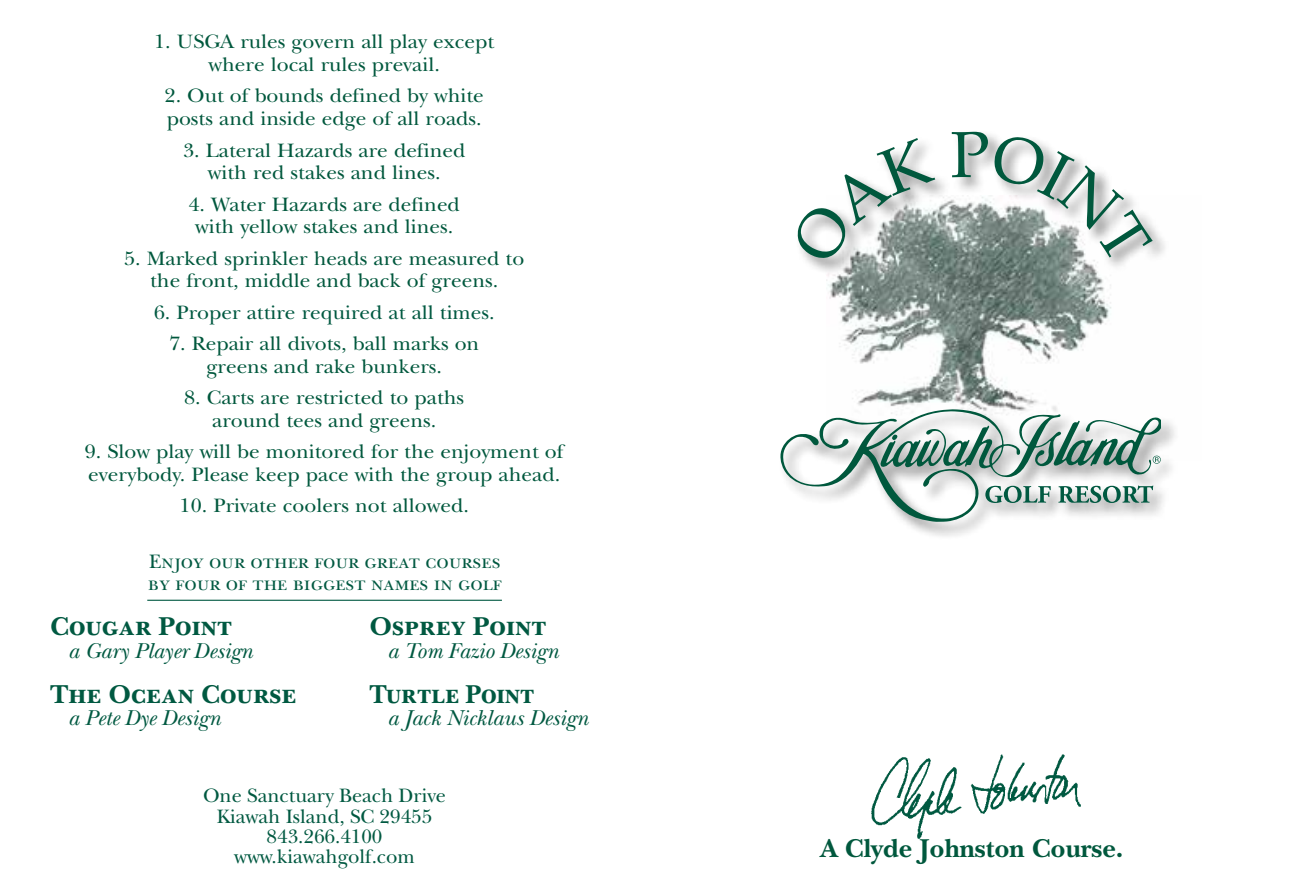
<style>
.page{position:relative;width:1296px;height:891px;background:#fff}
.page>*{position:absolute;margin:0;border:0;box-sizing:border-box;transform-origin:0 0}
.t1{font:27px "New Baskerville Bold SC";color:#005941}
.t2{font:700 27px "New Baskerville";color:#00583d}
.t3{font:27px "New Baskerville Bold SC";color:#005941;scale:.95 1}
.t4{font:italic 22.5px "New Baskerville";color:#005941}
.t5{font:20.25px/22.5px "New Baskerville";color:#00583d;text-align:center;scale:1.05 1}
.t6{font:20.25px/20.2px "New Baskerville";color:#005941;text-align:center}
.t7{font:20.25px/22.5px "New Baskerville SC";color:#005941}
.t8{font:20.25px "New Baskerville";color:#005941;scale:1.05 1}
</style>
<div class="page">
<img style="left:871px;top:754px;width:210px;height:85px">
<hr style="left:147px;top:600px;width:355px;height:1px;background:#005941">
<div style="left:778px;top:129px;width:401px;height:411px;background:#000;opacity:.5"></div>
<svg style="left:798px;top:138px;width:137px;height:120px"></svg>
<svg style="left:952px;top:132px;width:36px;height:45px"></svg>
<svg style="left:994px;top:137px;width:159px;height:120px"></svg>
<svg style="left:781px;top:409px;width:380px;height:113px"></svg>
<p class="t5" style="left:154px;top:31px;width:325px">1. USGA rules govern all play except where local rules prevail.</p>
<p class="t5" style="left:165px;top:85px;width:306px;text-align:left">2. Out of bounds defined by white posts and inside edge of all roads.</p>
<p class="t5" style="left:183px;top:139px;width:271px">3. Lateral Hazards are defined with red stakes and lines.</p>
<p class="t5" style="left:189px;top:193px;width:260px">4. Water Hazards are defined with yellow stakes and lines.</p>
<p class="t5" style="left:124px;top:247px;width:383px">5. Marked sprinkler heads are measured to the front, middle and back of greens.</p>
<p class="t8" style="left:154px;top:300px;width:326px">6. Proper attire required at all times.</p>
<p class="t5" style="left:169px;top:332px;width:297px">7. Repair all divots, ball marks on greens and rake bunkers.</p>
<p class="t5" style="left:184px;top:386px;width:268px">8. Carts are restricted to paths around tees and greens.</p>
<p class="t5" style="left:85px;top:440px;width:457px;text-align:left">9. Slow play will be monitored for the enjoyment of everybody. Please keep pace with the group ahead.</p>
<p class="t5" style="left:180px;top:494px;width:277px">10. Private coolers not allowed.</p>
<p class="t7" style="left:148px;top:550px;width:356px">Enjoy our other four great courses by four of the biggest names in golf</p>
<h1 class="t1" style="left:50px;top:612px;width:184px">Cougar Point</h1>
<h1 class="t1" style="left:370px;top:612px;width:178px">Osprey Point</h1>
<p class="t4" style="left:68px;top:638px;width:187px">a Gary Player Design</p>
<p class="t4" style="left:387px;top:638px;width:173px">a Tom Fazio Design</p>
<h1 class="t1" style="left:50px;top:679px;width:248px">The Ocean Course</h1>
<h1 class="t3" style="left:370px;top:679px;width:175px">Turtle Point</h1>
<p class="t4" style="left:68px;top:705px;width:155px">a Pete Dye Design</p>
<p class="t4" style="left:387px;top:705px;width:203px">a Jack Nicklaus Design</p>
<p class="t6" style="left:203px;top:786px;width:244px">One Sanctuary Beach Drive<br>Kiawah Island, SC 29455<br>843.266.4100 www.kiawahgolf.com</p>
<h1 class="t2" style="left:821px;top:832px;width:304px">A Clyde Johnston Course.</h1>
</div>
